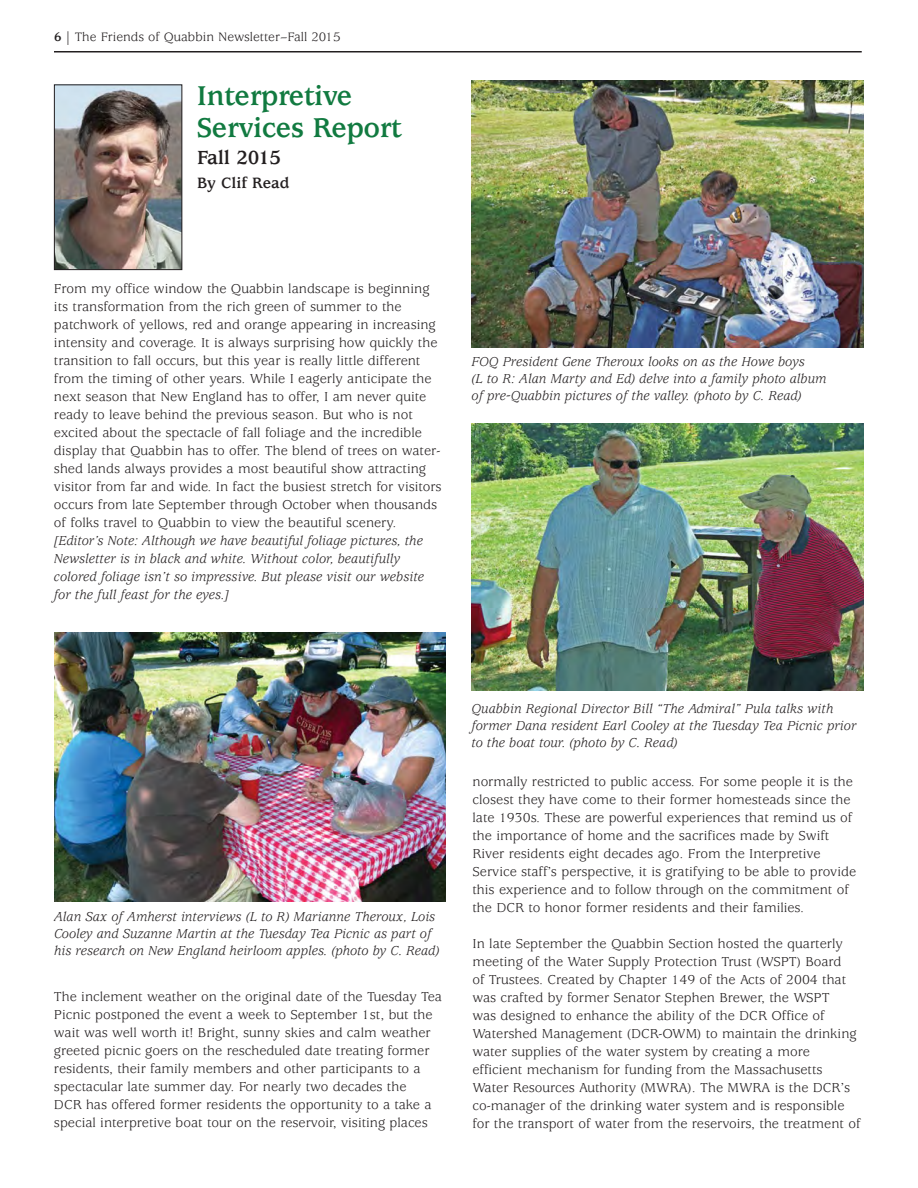
<style>
.page{position:relative;width:918px;height:1188px;background:#fff}
.page>*{position:absolute;margin:0;border:0;box-sizing:border-box;transform-origin:0 0}
.t1{font:700 30px/31.5px "Usherwood";letter-spacing:-.01em;color:#117a40}
.t2{font:700 21px "Usherwood";letter-spacing:-.01em;color:#231f20}
.t3{font:700 16.5px "Usherwood";color:#231f20}
.t4{font:14.25px/18px "Usherwood";color:#231f20}
.t5{font:italic 14.25px/17.1px "Usherwood";color:#231f20}
.t6{font:13.5px "Usherwood";color:#231f20}
.s1{font-weight:700}
</style>
<div class="page">
<hr style="left:54px;top:51px;width:808px;height:1px;background:#231f20">
<img style="left:56px;top:86px;width:124px;height:182px">
<div style="left:54px;top:84px;width:128px;height:186px;border:1px solid #231f20"></div>
<img style="left:54px;top:633px;width:391px;height:268px">
<img style="left:472px;top:80px;width:391px;height:267px">
<img style="left:472px;top:424px;width:391px;height:267px">
<p class="t6" style="left:54px;top:31px;width:288px"><span class="s1">6 |</span> The Friends of Quabbin Newsletter–Fall 2015</p>
<h1 class="t1" style="left:197px;top:83px;width:206px">Interpretive<br>Services Report</h1>
<h2 class="t2" style="left:197px;top:150px;width:85px">Fall 2015</h2>
<p class="t3" style="left:197px;top:177px;width:94px">By Clif Read</p>
<p class="t4" style="left:54px;top:281px;width:389px">From my office window the Quabbin landscape is beginning its transformation from the rich green of summer to the patchwork of yellows, red and orange appearing in increasing intensity and coverage. It is always surprising how quickly the transition to fall occurs, but this year is really little different from the timing of other years. While I eagerly anticipate the next season that New England has to offer, I am never quite ready to leave behind the previous season. But who is not excited about the spectacle of fall foliage and the incredible display that Quabbin has to offer. The blend of trees on water&shy;shed lands always provides a most beautiful show attracting visitor from far and wide. In fact the busiest stretch for visitors occurs from late September through October when thousands of folks travel to Quabbin to view the beautiful scenery.</p>
<p class="t5" style="left:54px;top:533px;width:372px;line-height:18px">[Editor’s Note: Although we have beautiful foliage pictures, the Newsletter is in black and white. Without color, beautifully colored foliage isn’t so impressive. But please visit our website for the full feast for the eyes.]</p>
<p class="t5" style="left:472px;top:354px;width:356px">FOQ President Gene Theroux looks on as the Howe boys<br>(L to R: Alan Marty and Ed) delve into a family photo album of pre-Quabbin pictures of the valley. (photo by C. Read)</p>
<p class="t5" style="left:54px;top:909px;width:387px">Alan Sax of Amherst interviews (L to R) Marianne Theroux, Lois<br>Cooley and Suzanne Martin at the Tuesday Tea Picnic as part of his research on New England heirloom apples. (photo by C. Read)</p>
<p class="t4" style="left:54px;top:989px;width:390px">The inclement weather on the original date of the Tuesday Tea Picnic postponed the event a week to September 1st, but the wait was well worth it! Bright, sunny skies and calm weather greeted picnic goers on the rescheduled date treating former residents, their family members and other participants to a spectacular late summer day. For nearly two decades the<br>DCR has offered former residents the opportunity to a take a special interpretive boat tour on the reservoir, visiting places</p>
<p class="t5" style="left:472px;top:701px;width:387px">Quabbin Regional Director Bill “The Admiral” Pula talks with former Dana resident Earl Cooley at the Tuesday Tea Picnic prior to the boat tour. (photo by C. Read)</p>
<p class="t4" style="left:472px;top:774px;width:385px">normally restricted to public access. For some people it is the closest they have come to their former homesteads since the late 1930s. These are powerful experiences that remind us of the importance of home and the sacrifices made by Swift River residents eight decades ago. From the Interpretive Service staff’s perspective, it is gratifying to be able to provide this experience and to follow through on the commitment of the DCR to honor former residents and their families.</p>
<p class="t4" style="left:472px;top:936px;width:390px">In late September the Quabbin Section hosted the quarterly meeting of the Water Supply Protection Trust (WSPT) Board<br>of Trustees. Created by Chapter 149 of the Acts of 2004 that was crafted by former Senator Stephen Brewer, the WSPT<br>was designed to enhance the ability of the DCR Office of Watershed Management (DCR-OWM) to maintain the drinking water supplies of the water system by creating a more efficient mechanism for funding from the Massachusetts Water Resources Authority (MWRA). The MWRA is the DCR’s co-manager of the drinking water system and is responsible for the transport of water from the reservoirs, the treatment of</p>
</div>
